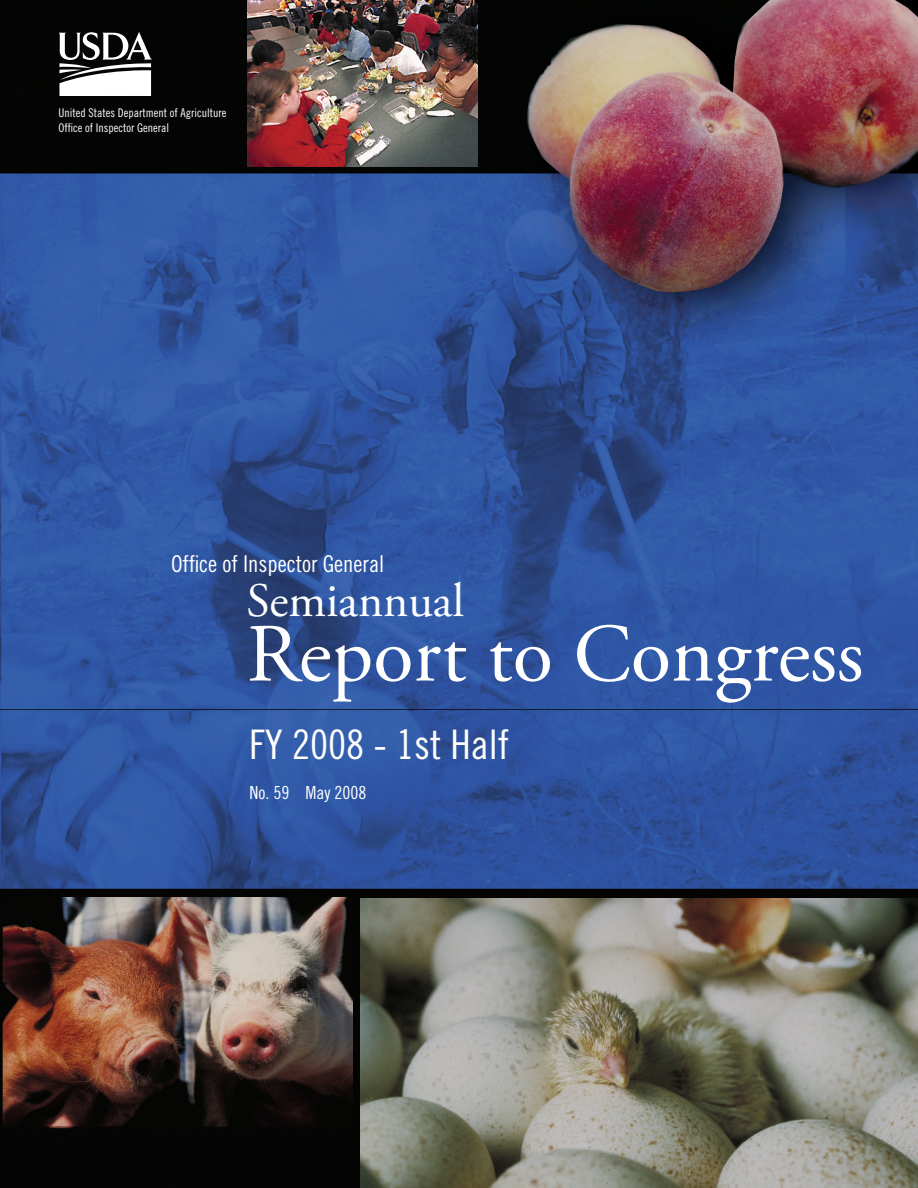
<style>
.page{position:relative;width:918px;height:1188px;background:#fff}
.page>*{position:absolute;margin:0;border:0;box-sizing:border-box;transform-origin:0 0}
.t1{font:82.5px "Adobe Garamond Pro";color:#fff}
.t2{font:48px "Adobe Garamond Pro";color:#fff}
.t3{font:40.8px "Trade Gothic Cond Eighteen";color:#fff}
.t4{font:23.1px "Trade Gothic Cond Eighteen";color:#fff}
.t5{font:18px "Trade Gothic Cond Eighteen";color:#fff}
.t6{font:12px/14.4px "Trade Gothic Cond Eighteen";color:#fff}
</style>
<div class="page">
<img style="left:0;top:0;width:918px;height:1188px">
<svg style="left:58px;top:32px;width:94px;height:64px"></svg>
<img style="left:248px;top:0;width:229px;height:166px">
<img style="left:0;top:897px;width:352px;height:237px">
<img style="left:360px;top:898px;width:558px;height:290px">
<p class="t6" style="left:58px;top:106px;width:169px">United States Department of Agriculture<br>Office of Inspector General</p>
<h3 class="t4" style="left:171px;top:550px;width:215px">Office of Inspector General</h3>
<h2 class="t2" style="left:247px;top:572px;width:219px">Semiannual</h2>
<h1 class="t1" style="left:247px;top:605px;width:619px">Report to Congress</h1>
<h3 class="t3" style="left:249px;top:720px;width:262px">FY 2008 - 1st Half</h3>
<h3 class="t5" style="left:249px;top:782px;width:118px">No. 59 May 2008</h3>
</div>
